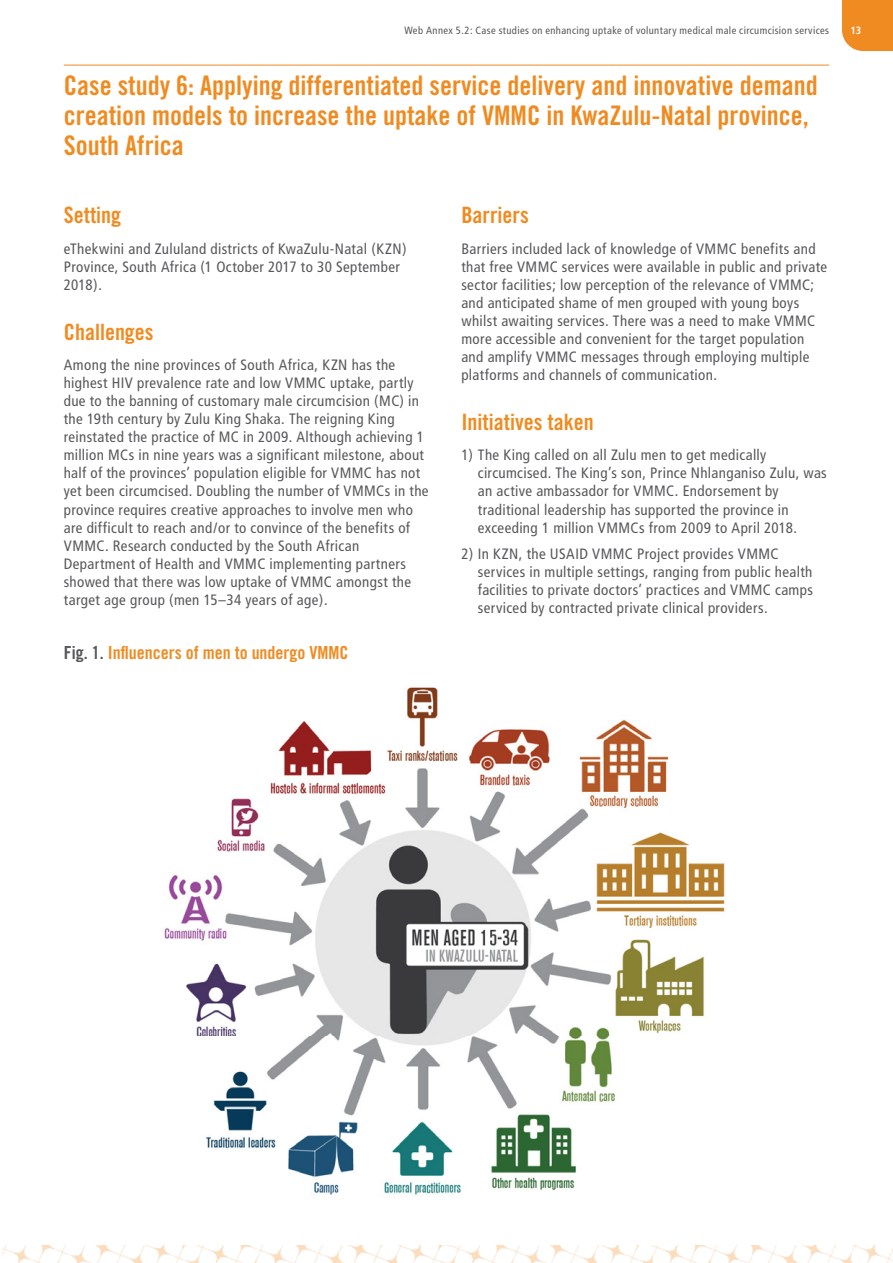
<style>
.page{position:relative;width:893px;height:1263px;background:#fff}
.page>*{position:absolute;margin:0;border:0;box-sizing:border-box;transform-origin:0 0}
.Title_level_2_with_r{font:27px/30px "Trade Gothic Bold Cond Twenty";color:#f08b21}
.Title_level_2{font:22.5px "Trade Gothic Bold Cond Twenty";color:#f08b21}
.Box_fig__title{font:18px "Trade Gothic Bold Cond Twenty";color:#f08b21}
.Body_text{font:condensed 15px/18px "Frutiger";letter-spacing:.025em;color:#57585a}
.Body_bullet_level_in{font:condensed 15px/18px "Frutiger";letter-spacing:.025em;color:#57585a}
.t1{font:condensed 10.5px "Frutiger";letter-spacing:.035em;color:#57585a}
.t2{font:700 condensed 10.5px "Frutiger";color:#fff}
.s1{color:#57585a}
</style>
<div class="page">
<div style="left:842px;top:0;width:51px;height:51px;background:#f08b21"></div>
<img style="left:2px;top:1246px;width:891px;height:17px">
<hr style="left:64px;top:65px;width:765px;height:1px;background:#f08b21">
<img style="left:164px;top:687px;width:561px;height:508px">
<p class="t1" style="left:404px;top:24px;width:426px">Web Annex 5.2: Case studies on enhancing uptake of voluntary medical male circumcision services</p>
<p class="t2" style="left:850px;top:24px;width:12px">13</p>
<p class="Title_level_2_with_r" style="left:64px;top:70px;width:756px">Case study 6: Applying differentiated service delivery and innovative demand creation models to increase the uptake of VMMC in KwaZulu-Natal province,<br>South Africa</p>
<p class="Title_level_2" style="left:64px;top:202px;width:59px">Setting</p>
<p class="Body_text" style="left:64px;top:240px;width:344px">eThekwini and Zululand districts of KwaZulu-Natal (KZN)<br>Province, South Africa (1 October 2017 to 30 September<br>2018).</p>
<p class="Title_level_2" style="left:64px;top:318px;width:91px">Challenges</p>
<p class="Body_text" style="left:64px;top:356px;width:366px">Among the nine provinces of South Africa, KZN has the highest HIV prevalence rate and low VMMC uptake, partly due to the banning of customary male circumcision (MC) in the 19th century by Zulu King Shaka. The reigning King reinstated the practice of MC in 2009. Although achieving 1 million MCs in nine years was a significant milestone, about half of the provinces’ population eligible for VMMC has not yet been circumcised. Doubling the number of VMMCs in the province requires creative approaches to involve men who are difficult to reach and/or to convince of the benefits of VMMC. Research conducted by the South African Department of Health and VMMC implementing partners showed that there was low uptake of VMMC amongst the target age group (men 15–34 years of age).</p>
<p class="Box_fig__title" style="left:64px;top:641px;width:286px"><span class="s1">Fig. 1.</span> Influencers of men to undergo VMMC</p>
<p class="Title_level_2" style="left:461px;top:202px;width:69px">Barriers</p>
<p class="Body_text" style="left:461px;top:240px;width:367px">Barriers included lack of knowledge of VMMC benefits and that free VMMC services were available in public and private sector facilities; low perception of the relevance of VMMC; and anticipated shame of men grouped with young boys whilst awaiting services. There was a need to make VMMC more accessible and convenient for the target population and amplify VMMC messages through employing multiple platforms and channels of communication.</p>
<p class="Title_level_2" style="left:461px;top:408px;width:134px">Initiatives taken</p>
<p class="Body_bullet_level_in" style="left:478px;top:446px;width:350px;text-indent:-16px">1) The King called on all Zulu men to get medically circumcised. The King’s son, Prince Nhlanganiso Zulu, was an active ambassador for VMMC. Endorsement by traditional leadership has supported the province in exceeding 1 million VMMCs from 2009 to April 2018.</p>
<p class="Body_bullet_level_in" style="left:478px;top:545px;width:337px;text-indent:-16px">2) In KZN, the USAID VMMC Project provides VMMC services in multiple settings, ranging from public health facilities to private doctors’ practices and VMMC camps serviced by contracted private clinical providers.</p>
</div>
